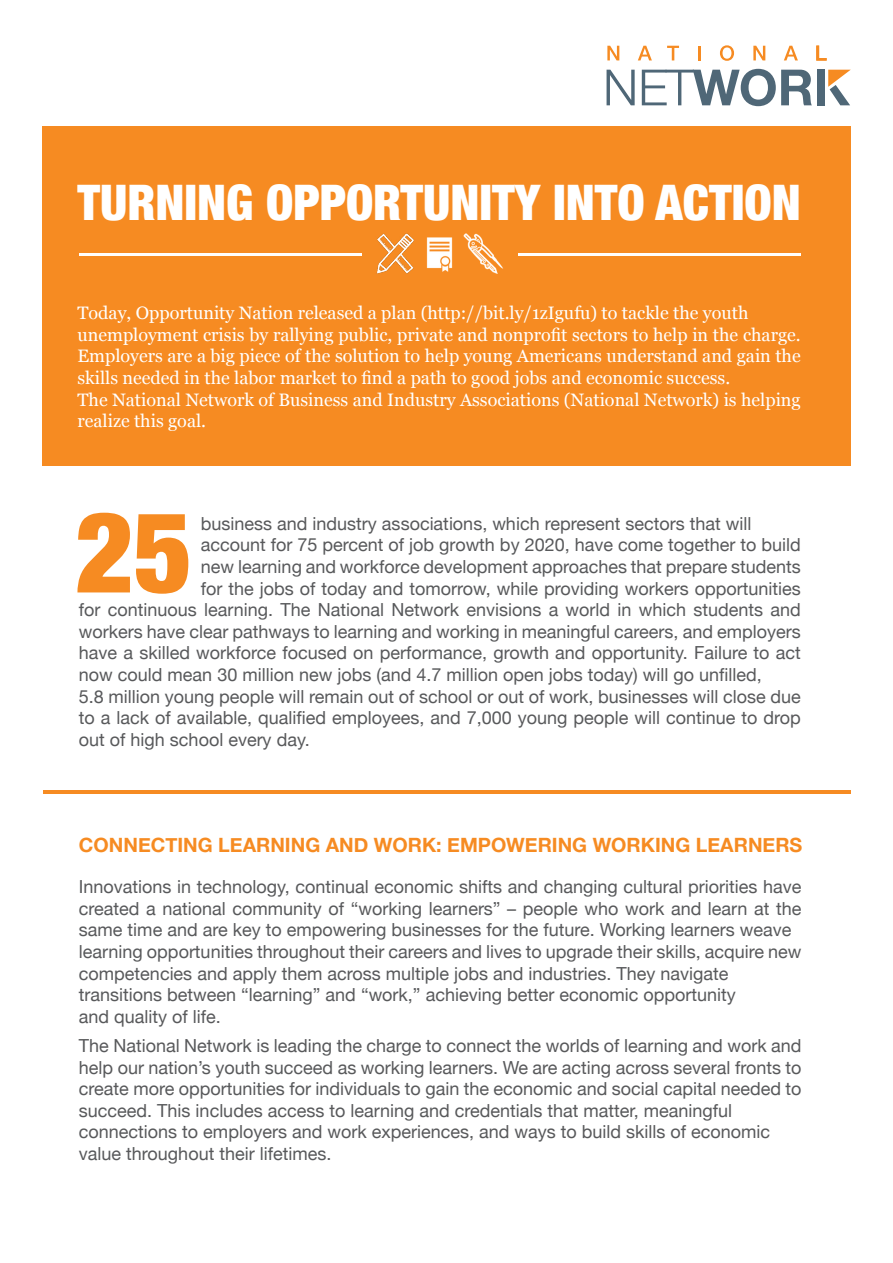
<style>
.page{position:relative;width:893px;height:1263px;background:#fff}
.page>*{position:absolute;margin:0;border:0;box-sizing:border-box;transform-origin:0 0}
.t1{font:900 condensed 49.05px "Helvetica Neue";color:#fff}
.t2{font:700 19.65px "Helvetica Neue";color:#f68b22}
.t3{font:18px/21.6px "Helvetica Neue";color:#58595b}
.t4{font:18px/21.6px "Georgia";color:#fff}
</style>
<div class="page">
<div style="left:42px;top:126px;width:809px;height:340px;background:#f68b22"></div>
<svg style="left:77px;top:513px;width:111px;height:81px"></svg>
<hr style="left:43px;top:791px;width:808px;height:3px;background:#f68b22">
<img style="left:376px;top:233px;width:38px;height:40px">
<img style="left:426px;top:237px;width:27px;height:35px">
<img style="left:463px;top:233px;width:40px;height:40px">
<hr style="left:518px;top:254px;width:283px;height:2px;background:#fff">
<hr style="left:79px;top:254px;width:282px;height:2px;background:#fff">
<svg style="left:607px;top:70px;width:28px;height:35px"></svg>
<svg style="left:642px;top:69px;width:170px;height:37px"></svg>
<div style="left:817px;top:70px;width:8px;height:35px;background:#4f6777"></div>
<svg style="left:828px;top:70px;width:22px;height:36px"></svg>
<svg style="left:607px;top:46px;width:12px;height:14px"></svg>
<svg style="left:638px;top:46px;width:14px;height:14px"></svg>
<svg style="left:667px;top:46px;width:12px;height:14px"></svg>
<svg style="left:698px;top:46px;width:2px;height:14px"></svg>
<svg style="left:720px;top:45px;width:14px;height:16px"></svg>
<svg style="left:753px;top:46px;width:12px;height:14px"></svg>
<svg style="left:784px;top:46px;width:14px;height:14px"></svg>
<svg style="left:816px;top:45px;width:11px;height:16px"></svg>
<h1 class="t1" style="left:77px;top:162px;width:725px">TURNING OPPORTUNITY INTO ACTION</h1>
<p class="t4" style="left:77px;top:301px;width:725px">Today, Opportunity Nation released a plan (http://bit.ly/1zIgufu) to tackle the youth unemployment crisis by rallying public, private and nonprofit sectors to help in the charge.<br>Employers are a big piece of the solution to help young Americans understand and gain the skills needed in the labor market to find a path to good jobs and economic success.<br>The National Network of Business and Industry Associations (National Network) is helping realize this goal.</p>
<p class="t3" style="left:201px;top:514px;width:552px">business and industry associations, which represent sectors that will</p>
<p class="t3" style="left:201px;top:535px;width:601px">account for 75 percent of job growth by 2020, have come together to build</p>
<p class="t3" style="left:201px;top:557px;width:601px">new learning and workforce development approaches that prepare students</p>
<p class="t3" style="left:201px;top:578px;width:601px">for the jobs of today and tomorrow, while providing workers opportunities</p>
<p class="t3" style="left:79px;top:600px;width:723px">for continuous learning. The National Network envisions a world in which students and</p>
<p class="t3" style="left:79px;top:622px;width:723px">workers have clear pathways to learning and working in meaningful careers, and employers</p>
<p class="t3" style="left:79px;top:643px;width:723px">have a skilled workforce focused on performance, growth and opportunity. Failure to act</p>
<p class="t3" style="left:79px;top:665px;width:684px">now could mean 30 million new jobs (and 4.7 million open jobs today) will go unfilled,</p>
<p class="t3" style="left:79px;top:686px;width:723px">5.8 million young people will remain out of school or out of work, businesses will close due</p>
<p class="t3" style="left:79px;top:708px;width:723px">to a lack of available, qualified employees, and 7,000 young people will continue to drop</p>
<p class="t3" style="left:79px;top:730px;width:232px">out of high school every day.</p>
<p class="t2" style="left:79px;top:830px;width:725px">CONNECTING LEARNING AND WORK: EMPOWERING WORKING LEARNERS</p>
<p class="t3" style="left:79px;top:877px;width:724px">Innovations in technology, continual economic shifts and changing cultural priorities have created a national community of “working learners” – people who work and learn at the same time and are key to empowering businesses for the future. Working learners weave learning opportunities throughout their careers and lives to upgrade their skills, acquire new competencies and apply them across multiple jobs and industries. They navigate transitions between “learning” and “work,” achieving better economic opportunity<br>and quality of life.</p>
<p class="t3" style="left:79px;top:1036px;width:724px">The National Network is leading the charge to connect the worlds of learning and work and help our nation’s youth succeed as working learners. We are acting across several fronts to create more opportunities for individuals to gain the economic and social capital needed to succeed. This includes access to learning and credentials that matter, meaningful connections to employers and work experiences, and ways to build skills of economic value throughout their lifetimes.</p>
</div>
